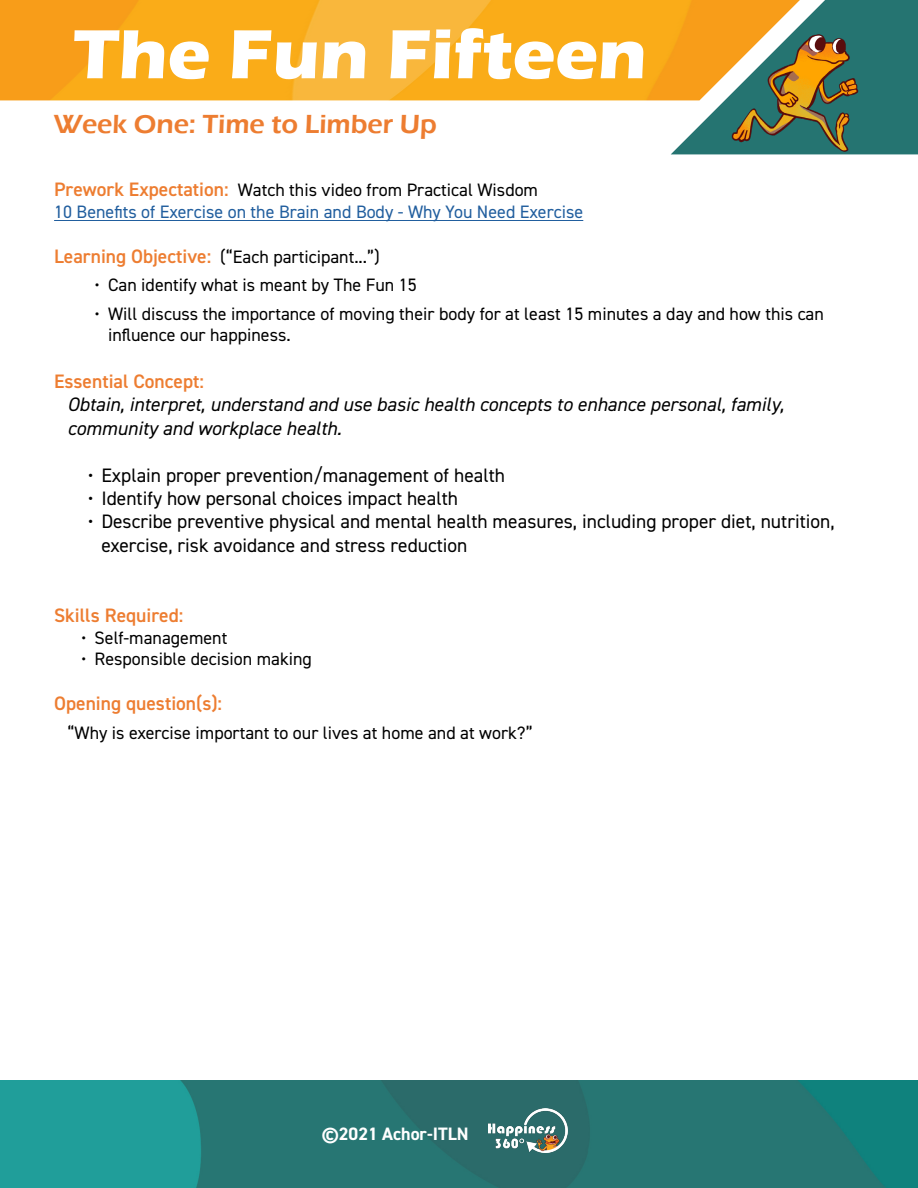
<style>
.page{position:relative;width:918px;height:1188px;background:#fff}
.page>*{position:absolute;margin:0;border:0;box-sizing:border-box;transform-origin:0 0}
.t1{font:700 72px "Eras ITC";color:#fff}
.t2{font:600 27px "Eras ITC";color:#ed7d31}
.t3{font:19.5px/23.4px "DIN2014";color:#000}
.t4{font:italic 19.5px/23.4px "DIN2014";color:#000}
.t5{font:600 19.5px "DIN2014";color:#ed7d31}
.t6{font:18px/21.6px "DIN2014";color:#000}
.t7{font:18px/21.6px "DIN2014";color:#215e9e}
.t8{font:700 18px "DIN2014";color:#fff}
.s1{font-weight:600;font-size:19.5px;color:#ed7d31}
.s2{color:#000}
</style>
<div class="page">
<img style="left:0;top:1080px;width:918px;height:108px">
<img style="left:0;top:0;width:671px;height:100px">
<img style="left:671px;top:0;width:247px;height:154px">
<img style="left:489px;top:1108px;width:79px;height:44px">
<img style="left:729px;top:32px;width:131px;height:121px">
<hr style="left:54px;top:220px;width:529px;height:1px;background:#215e9e">
<h1 class="t1" style="left:73px;top:13px;width:575px">The Fun Fifteen</h1>
<h2 class="t2" style="left:54px;top:109px;width:385px">Week One: Time to Limber Up</h2>
<p class="t7" style="left:54px;top:179px;width:531px"><span class="s1">Prework Expectation:</span> <span class="s2">Watch this video from Practical Wisdom<br></span>10 Benefits of Exercise on the Brain and Body - Why You Need Exercise</p>
<p class="t6" style="left:54px;top:246px;width:327px"><span class="s1">Learning Objective:</span> (“Each participant...”)</p>
<p class="t6" style="left:95px;top:274px;width:324px">• Can identify what is meant by The Fun 15</p>
<p class="t6" style="left:108px;top:302px;width:717px;text-indent:-14px">• Will discuss the importance of moving their body for at least 15 minutes a day and how this can influence our happiness.</p>
<p class="t5" style="left:54px;top:368px;width:151px">Essential Concept:</p>
<p class="t4" style="left:68px;top:393px;width:718px">Obtain, interpret, understand and use basic health concepts to enhance personal, family, community and workplace health.</p>
<p class="t3" style="left:88px;top:463px;width:419px">• Explain proper prevention/management of health</p>
<p class="t3" style="left:88px;top:486px;width:372px">• Identify how personal choices impact health</p>
<p class="t3" style="left:101px;top:510px;width:735px;text-indent:-13px">• Describe preventive physical and mental health measures, including proper diet, nutrition, exercise, risk avoidance and stress reduction</p>
<p class="t5" style="left:54px;top:602px;width:131px">Skills Required:</p>
<p class="t6" style="left:81px;top:626px;width:148px">• Self-management</p>
<p class="t6" style="left:81px;top:648px;width:232px">• Responsible decision making</p>
<p class="t5" style="left:54px;top:691px;width:170px">Opening question(s):</p>
<p class="t6" style="left:68px;top:721px;width:467px">“Why is exercise important to our lives at home and at work?”</p>
<p class="t8" style="left:322px;top:1122px;width:148px">©2021 Achor-ITLN</p>
</div>
